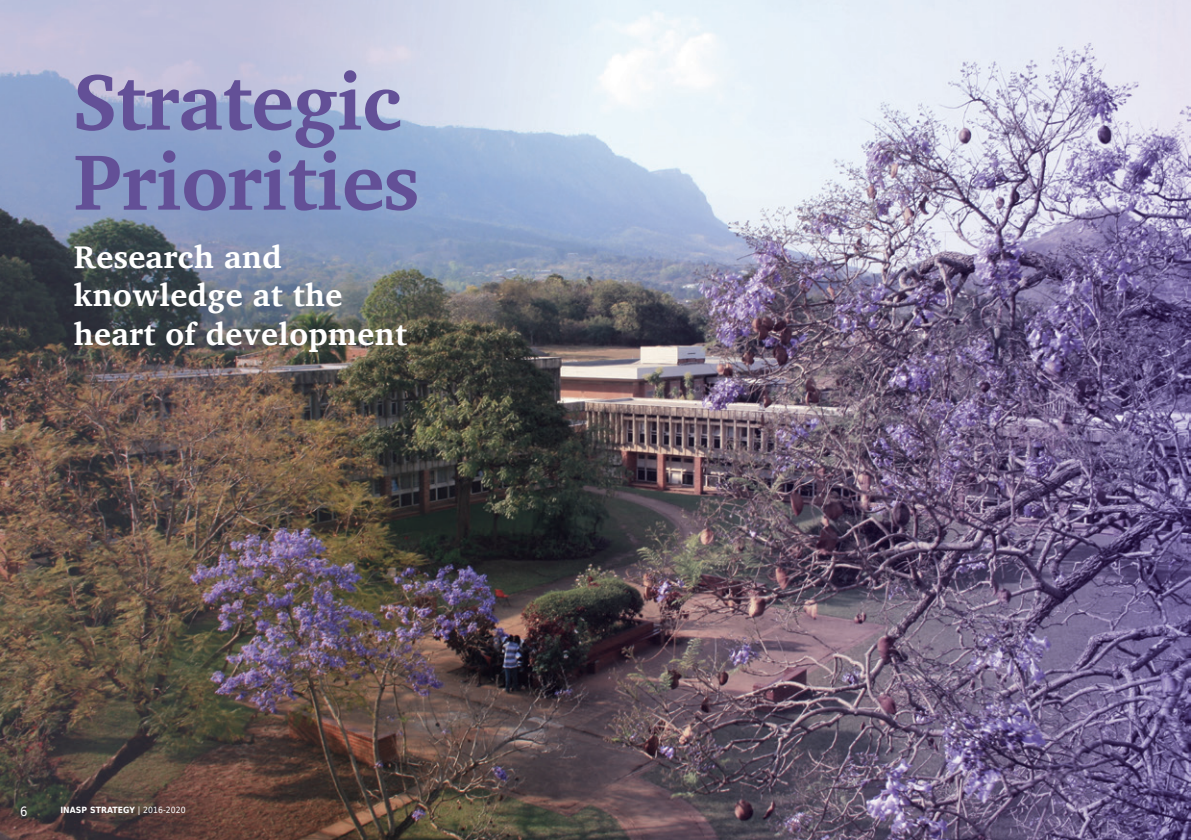
<style>
.page{position:relative;width:1191px;height:840px;background:#fff}
.page>*{position:absolute;margin:0;border:0;box-sizing:border-box;transform-origin:0 0}
.CHAPTER_TITLE{font:700 80px/80px "Charis SIL";letter-spacing:-.01em;color:#635097}
.HEADING{font:700 32px/38.4px "Charis SIL";letter-spacing:.01em;color:#fff}
.t1{font:12.8px "DejaVu Sans Condensed";color:#fff}
.t2{font:700 8.6px "DejaVu Sans Condensed";letter-spacing:.01em;color:#fff}
.s1{font-weight:400}
</style>
<div class="page">
<img style="left:0;top:0;width:1191px;height:839px">
<p class="CHAPTER_TITLE" style="left:74px;top:62px;width:347px">Strategic<br>Priorities</p>
<p class="HEADING" style="left:74px;top:237px;width:335px">Research and knowledge at the heart of development</p>
<p class="t1" style="left:20px;top:799px;width:9px">6</p>
<p class="t2" style="left:60px;top:802px;width:127px">INASP STRATEGY <span class="s1">| 2016-2020</span></p>
</div>
